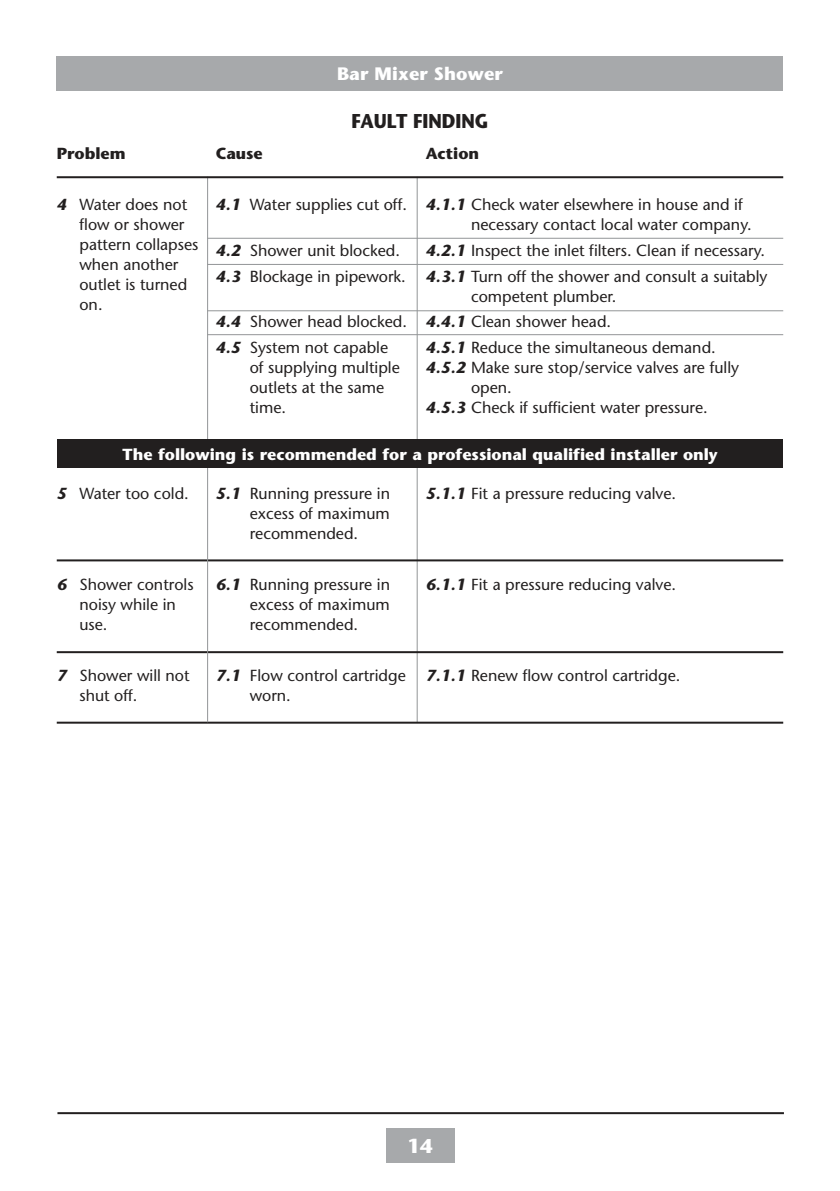
<style>
.page{position:relative;width:840px;height:1191px;background:#fff}
.page>*{position:absolute;margin:0;border:0;box-sizing:border-box;transform-origin:0 0}
.t1{font:700 20px "Stone Sans Std";color:#221f1f;scale:.9 1}
.t2{font:700 20px "Stone Sans Std";color:#fff}
.t3{font:700 18px "Stone Sans Std";letter-spacing:.01em;color:#fff}
.t4{font:500 16px/20px "Stone Sans Std";color:#221f1f}
.t5{font:700 16px "Stone Sans Std";color:#fff}
.t6{font:700 16px "Stone Sans Std";color:#221f1f}
.s1{font-weight:700;font-style:italic}
</style>
<div class="page">
<div style="left:57px;top:57px;width:725px;height:34px;background:#a7a9ab"></div>
<div style="left:386px;top:1128px;width:68px;height:34px;background:#a7a9ab"></div>
<hr style="left:57px;top:1112px;width:726px;height:2px;background:#221f1f">
<hr style="left:416px;top:177px;width:1px;height:545px;background:#939597">
<hr style="left:57px;top:651px;width:725px;height:2px;background:#221f1f">
<hr style="left:57px;top:559px;width:725px;height:2px;background:#221f1f">
<hr style="left:57px;top:721px;width:725px;height:2px;background:#221f1f">
<hr style="left:207px;top:177px;width:1px;height:545px;background:#939597">
<hr style="left:57px;top:176px;width:725px;height:2px;background:#221f1f">
<div style="left:57px;top:439px;width:725px;height:29px;background:#221f1f"></div>
<hr style="left:207px;top:238px;width:575px;height:1px;background:#939597">
<hr style="left:207px;top:264px;width:575px;height:1px;background:#939597">
<hr style="left:207px;top:310px;width:575px;height:1px;background:#939597">
<hr style="left:207px;top:334px;width:575px;height:1px;background:#939597">
<p class="t3" style="left:337px;top:64px;width:167px">Bar Mixer Shower</p>
<p class="t1" style="left:351px;top:113px;width:153px">FAULT FINDING</p>
<p class="t6" style="left:57px;top:147px;width:70px">Problem</p>
<p class="t6" style="left:215px;top:147px;width:49px">Cause</p>
<p class="t6" style="left:425px;top:147px;width:55px">Action</p>
<p class="t4" style="left:79px;top:196px;width:120px;text-indent:-23px"><span class="s1">4</span> Water does not flow or shower pattern collapses when another outlet is turned on.</p>
<p class="t4" style="left:215px;top:196px;width:193px"><span class="s1">4.1</span> Water supplies cut off.</p>
<p class="t4" style="left:215px;top:239px;width:191px;line-height:25.6px"><span class="s1">4.2</span> Shower unit blocked.<br><span class="s1">4.3</span> Blockage in pipework.</p>
<p class="t4" style="left:215px;top:311px;width:193px;line-height:25.6px"><span class="s1">4.4</span> Shower head blocked.<br><span class="s1">4.5</span> System not capable</p>
<p class="t4" style="left:249px;top:359px;width:152px">of supplying multiple outlets at the same time.</p>
<p class="t4" style="left:471px;top:196px;width:282px;text-indent:-45px"><span class="s1">4.1.1</span> Check water elsewhere in house and if necessary contact local water company.</p>
<p class="t4" style="left:425px;top:239px;width:343px;line-height:25.6px"><span class="s1">4.2.1</span> Inspect the inlet filters. Clean if necessary.<br><span class="s1">4.3.1</span> Turn off the shower and consult a suitably</p>
<p class="t4" style="left:425px;top:285px;width:291px;line-height:25.6px;text-indent:45px">competent plumber.<br><span class="s1">4.4.1</span> Clean shower head.<br><span class="s1">4.5.1</span> Reduce the simultaneous demand.</p>
<p class="t4" style="left:425px;top:359px;width:315px"><span class="s1">4.5.2</span> Make sure stop/service valves are fully</p>
<p class="t4" style="left:471px;top:379px;width:42px">open.</p>
<p class="t4" style="left:425px;top:399px;width:283px"><span class="s1">4.5.3</span> Check if sufficient water pressure.</p>
<p class="t5" style="left:122px;top:448px;width:596px">The following is recommended for a professional qualified installer only</p>
<p class="t4" style="left:57px;top:485px;width:133px"><span class="s1">5</span> Water too cold.</p>
<p class="t4" style="left:79px;top:576px;width:116px;text-indent:-23px"><span class="s1">6</span> Shower controls noisy while in use.</p>
<p class="t4" style="left:79px;top:667px;width:112px;text-indent:-23px"><span class="s1">7</span> Shower will not shut off.</p>
<p class="t4" style="left:249px;top:485px;width:142px;text-align:justify;text-indent:-34px"><span class="s1">5.1</span> Running pressure in excess of maximum recommended.</p>
<p class="t4" style="left:249px;top:576px;width:142px;text-align:justify;text-indent:-34px"><span class="s1">6.1</span> Running pressure in excess of maximum recommended.</p>
<p class="t4" style="left:249px;top:667px;width:157px;text-indent:-34px"><span class="s1">7.1</span> Flow control cartridge worn.</p>
<p class="t4" style="left:425px;top:485px;width:252px"><span class="s1">5.1.1</span> Fit a pressure reducing valve.</p>
<p class="t4" style="left:425px;top:576px;width:252px"><span class="s1">6.1.1</span> Fit a pressure reducing valve.</p>
<p class="t4" style="left:425px;top:667px;width:256px"><span class="s1">7.1.1</span> Renew flow control cartridge.</p>
<p class="t2" style="left:407px;top:1138px;width:27px">14</p>
</div>
